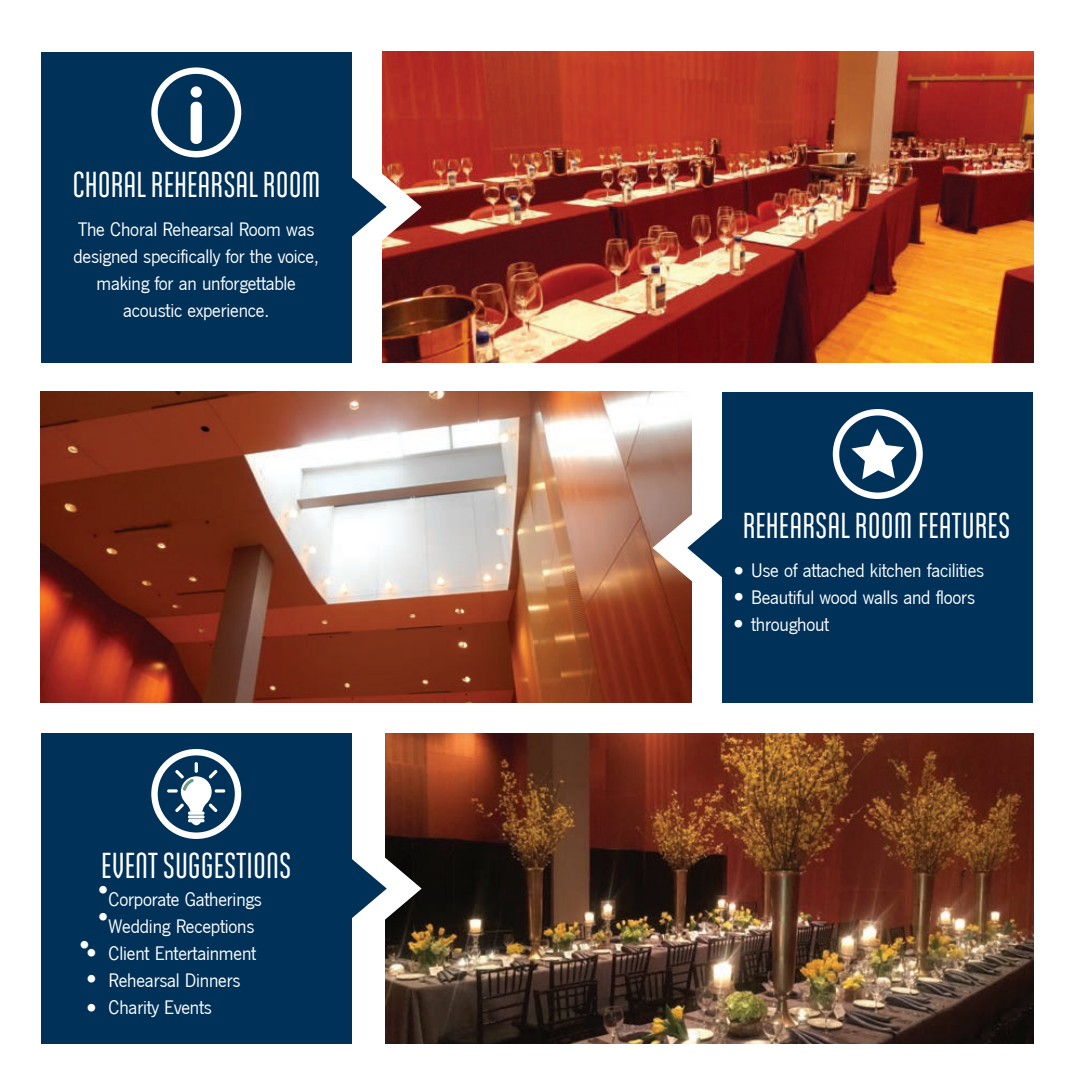
<style>
.page{position:relative;width:1074px;height:1074px;background:#fff}
.page>*{position:absolute;margin:0;border:0;box-sizing:border-box;transform-origin:0 0}
.t1{font:600 36px "Ando";color:#fff}
.t2{font:27px/26.6px "Algerian";color:#fff;text-align:justify}
.t3{font:20.25px/27px "News Got T";letter-spacing:-.01em;color:#fff}
</style>
<div class="page">
<img style="left:382px;top:52px;width:650px;height:310px">
<img style="left:41px;top:391px;width:650px;height:311px">
<img style="left:386px;top:733px;width:646px;height:310px">
<svg style="left:351px;top:89px;width:85px;height:236px"></svg>
<div style="left:41px;top:52px;width:310px;height:310px;background:#003259"></div>
<div style="left:151px;top:67px;width:90px;height:90px;border:6px solid #fff;border-radius:50%"></div>
<svg style="left:191px;top:101px;width:11px;height:43px"></svg>
<div style="left:191px;top:86px;width:11px;height:12px;background:#fff;border-radius:50%"></div>
<svg style="left:638px;top:430px;width:84px;height:235px"></svg>
<div style="left:722px;top:392px;width:310px;height:311px;background:#003259"></div>
<div style="left:832px;top:409px;width:90px;height:90px;border:6px solid #fff;border-radius:50%"></div>
<svg style="left:851px;top:429px;width:53px;height:50px"></svg>
<svg style="left:351px;top:770px;width:85px;height:236px"></svg>
<div style="left:41px;top:733px;width:310px;height:310px;background:#003259"></div>
<div style="left:151px;top:748px;width:90px;height:90px;border:6px solid #fff;border-radius:50%"></div>
<svg style="left:214px;top:789px;width:12px;height:3px"></svg>
<svg style="left:208px;top:770px;width:10px;height:9px"></svg>
<div style="left:181px;top:776px;width:31px;height:31px;background:#fff;border-radius:50%"></div>
<svg style="left:174px;top:801px;width:44px;height:28px"></svg>
<svg style="left:166px;top:761px;width:32px;height:31px"></svg>
<h1 class="t1" style="left:72px;top:165px;width:249px">CHORAL REHEARSAL ROOM</h1>
<p class="t3" style="left:73px;top:216px;width:247px;text-align:center">The Choral Rehearsal Room was designed specifically for the voice, making for an unforgettable acoustic experience.</p>
<h1 class="t1" style="left:101px;top:846px;width:191px">EVENT SUGGESTIONS</h1>
<p class="t3" style="left:108px;top:886px;width:155px">Corporate Gatherings<br>Wedding Receptions<br>Client Entertainment<br>Rehearsal Dinners<br>Charity Events</p>
<h2 class="t2" style="left:94px;top:877px;width:20px">• •</h2>
<h2 class="t2" style="left:75px;top:935px;width:27px;line-height:29.2px">•• • •</h2>
<h1 class="t1" style="left:742px;top:506px;width:269px">REHEARSAL ROOM FEATURES</h1>
<p class="t3" style="left:751px;top:557px;width:234px">Use of attached kitchen facilities<br>Beautiful wood walls and floors throughout</p>
<h2 class="t2" style="left:729px;top:558px;width:20px">• • •</h2>
</div>
